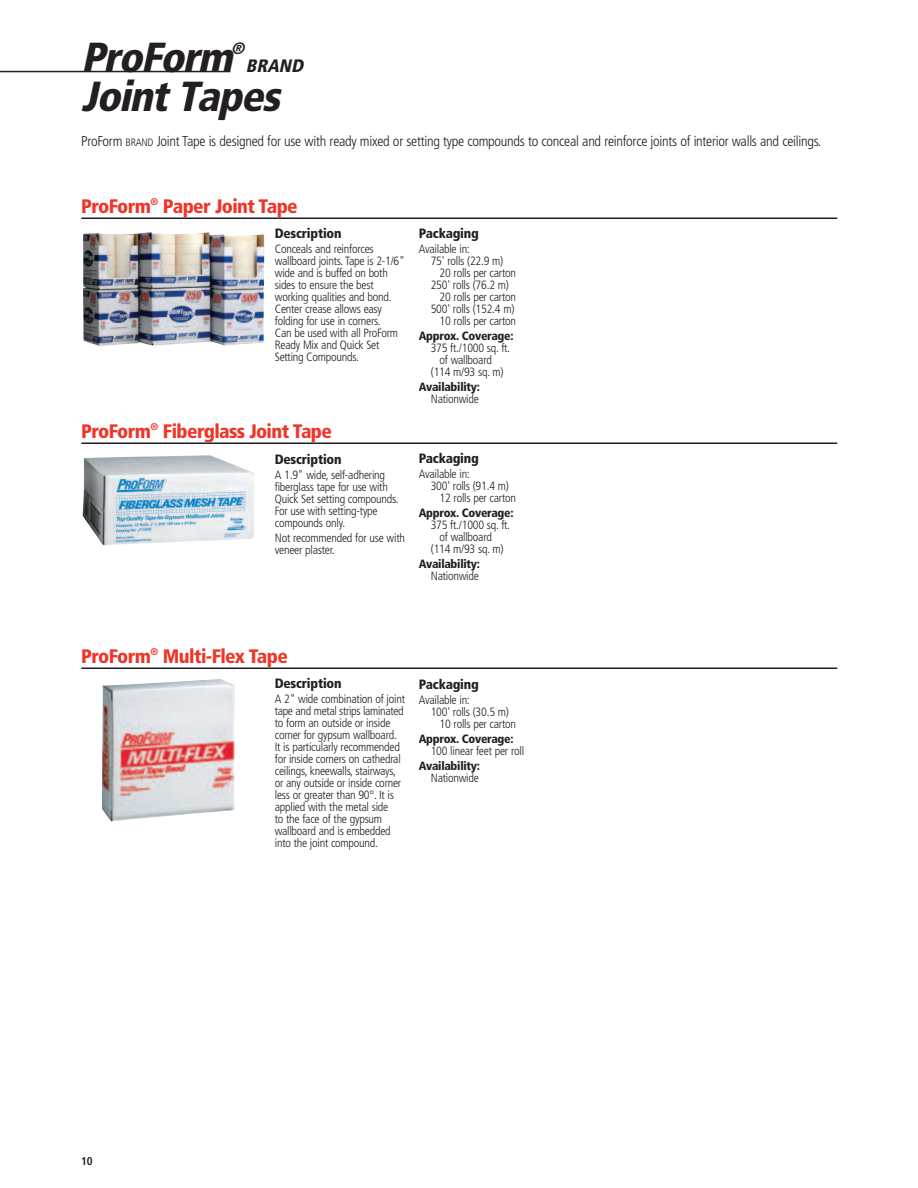
<style>
.page{position:relative;width:918px;height:1188px;background:#fff}
.page>*{position:absolute;margin:0;border:0;box-sizing:border-box;transform-origin:0 0}
.t1{font:italic 900 condensed 42px "Frutiger";color:#231f20}
.t2{font:900 condensed 19.5px "Frutiger";letter-spacing:-.03em;color:#ee3529}
.t3{font:italic 900 condensed 18px "Frutiger";color:#231f20}
.t4{font:italic 900 condensed 16.5px "Frutiger";color:#231f20}
.t5{font:300 condensed 14.25px "Frutiger";letter-spacing:-.02em;color:#231f20}
.t6{font:900 condensed 13.5px "Frutiger";letter-spacing:-.015em;color:#231f20}
.t7{font:300 condensed 12px/12px "Frutiger";letter-spacing:-.02em;color:#231f20}
.t8{font:900 condensed 12px "Frutiger";letter-spacing:-.02em;color:#231f20}
.t9{font:700 condensed 11.25px "Frutiger";color:#231f20}
.s1{font-size:10.65px}
</style>
<div class="page">
<hr style="left:0;top:71px;width:230px;height:1px;background:#231f20">
<img style="left:83px;top:232px;width:181px;height:114px">
<hr style="left:81px;top:217px;width:756px;height:2px;background:#231f20">
<img style="left:83px;top:455px;width:171px;height:90px">
<hr style="left:81px;top:442px;width:756px;height:2px;background:#231f20">
<img style="left:102px;top:679px;width:133px;height:143px">
<hr style="left:81px;top:667px;width:756px;height:2px;background:#231f20">
<h3 class="t4" style="left:231px;top:41px;width:18px">®</h3>
<h1 class="t1" style="left:81px;top:40px;width:162px">ProForm</h1>
<h3 class="t3" style="left:246px;top:58px;width:62px">BRAND</h3>
<h1 class="t1" style="left:81px;top:80px;width:209px">Joint Tapes</h1>
<p class="t5" style="left:81px;top:135px;width:742px">ProForm <span class="s1">BRAND</span> Joint Tape is designed for use with ready mixed or setting type compounds to conceal and reinforce joints of interior walls and ceilings.</p>
<h2 class="t2" style="left:81px;top:198px;width:218px">ProForm<sup>®</sup> Paper Joint Tape</h2>
<p class="t6" style="left:275px;top:228px;width:68px">Description</p>
<p class="t7" style="left:275px;top:244px;width:132px">Conceals and reinforces wallboard joints. Tape is 2-1/6" wide and is buffed on both sides to ensure the best working qualities and bond.<br>Center crease allows easy folding for use in corners.<br>Can be used with all ProForm<br>Ready Mix and Quick Set<br>Setting Compounds.</p>
<h2 class="t2" style="left:81px;top:423px;width:252px">ProForm<sup>®</sup> Fiberglass Joint Tape</h2>
<p class="t6" style="left:275px;top:454px;width:68px">Description</p>
<p class="t7" style="left:275px;top:470px;width:125px">A 1.9" wide, self-adhering fiberglass tape for use with<br>Quick Set setting compounds.<br>For use with setting-type compounds only.</p>
<p class="t7" style="left:275px;top:533px;width:132px">Not recommended for use with veneer plaster.</p>
<p class="t6" style="left:419px;top:228px;width:62px">Packaging</p>
<p class="t7" style="left:419px;top:244px;width:53px">Available in:</p>
<p class="t7" style="left:431px;top:256px;width:74px">75' rolls (22.9 m)</p>
<p class="t7" style="left:440px;top:268px;width:78px">20 rolls per carton</p>
<p class="t7" style="left:431px;top:280px;width:80px">250' rolls (76.2 m)</p>
<p class="t7" style="left:440px;top:292px;width:78px">20 rolls per carton</p>
<p class="t7" style="left:431px;top:304px;width:85px">500' rolls (152.4 m)</p>
<p class="t7" style="left:440px;top:316px;width:78px">10 rolls per carton</p>
<p class="t8" style="left:419px;top:331px;width:96px">Approx. Coverage:</p>
<p class="t7" style="left:431px;top:343px;width:81px">375 ft./1000 sq. ft.</p>
<p class="t7" style="left:440px;top:355px;width:54px">of wallboard</p>
<p class="t7" style="left:431px;top:367px;width:74px">(114 m/93 sq. m)</p>
<p class="t8" style="left:419px;top:382px;width:63px">Availability:</p>
<p class="t7" style="left:431px;top:394px;width:50px">Nationwide</p>
<p class="t6" style="left:419px;top:453px;width:62px">Packaging</p>
<p class="t7" style="left:419px;top:469px;width:53px">Available in:</p>
<p class="t7" style="left:431px;top:481px;width:80px">300' rolls (91.4 m)</p>
<p class="t7" style="left:440px;top:493px;width:78px">12 rolls per carton</p>
<p class="t8" style="left:419px;top:508px;width:96px">Approx. Coverage:</p>
<p class="t7" style="left:431px;top:520px;width:81px">375 ft./1000 sq. ft.</p>
<p class="t7" style="left:440px;top:532px;width:54px">of wallboard</p>
<p class="t7" style="left:431px;top:544px;width:74px">(114 m/93 sq. m)</p>
<p class="t8" style="left:419px;top:559px;width:63px">Availability:</p>
<p class="t7" style="left:431px;top:571px;width:50px">Nationwide</p>
<h2 class="t2" style="left:81px;top:648px;width:208px">ProForm<sup>®</sup> Multi-Flex Tape</h2>
<p class="t6" style="left:275px;top:678px;width:68px">Description</p>
<p class="t7" style="left:275px;top:694px;width:132px">A 2" wide combination of joint tape and metal strips laminated to form an outside or inside corner for gypsum wallboard.<br>It is particularly recommended for inside corners on cathedral ceilings, kneewalls, stairways, or any outside or inside corner less or greater than 90°. It is applied with the metal side<br>to the face of the gypsum wallboard and is embedded into the joint compound.</p>
<p class="t6" style="left:419px;top:679px;width:62px">Packaging</p>
<p class="t7" style="left:419px;top:695px;width:53px">Available in:</p>
<p class="t7" style="left:431px;top:707px;width:80px">100' rolls (30.5 m)</p>
<p class="t7" style="left:440px;top:719px;width:78px">10 rolls per carton</p>
<p class="t8" style="left:419px;top:734px;width:96px">Approx. Coverage:</p>
<p class="t7" style="left:431px;top:746px;width:95px">100 linear feet per roll</p>
<p class="t8" style="left:419px;top:761px;width:63px">Availability:</p>
<p class="t7" style="left:431px;top:773px;width:50px">Nationwide</p>
<p class="t9" style="left:81px;top:1157px;width:13px">10</p>
</div>
